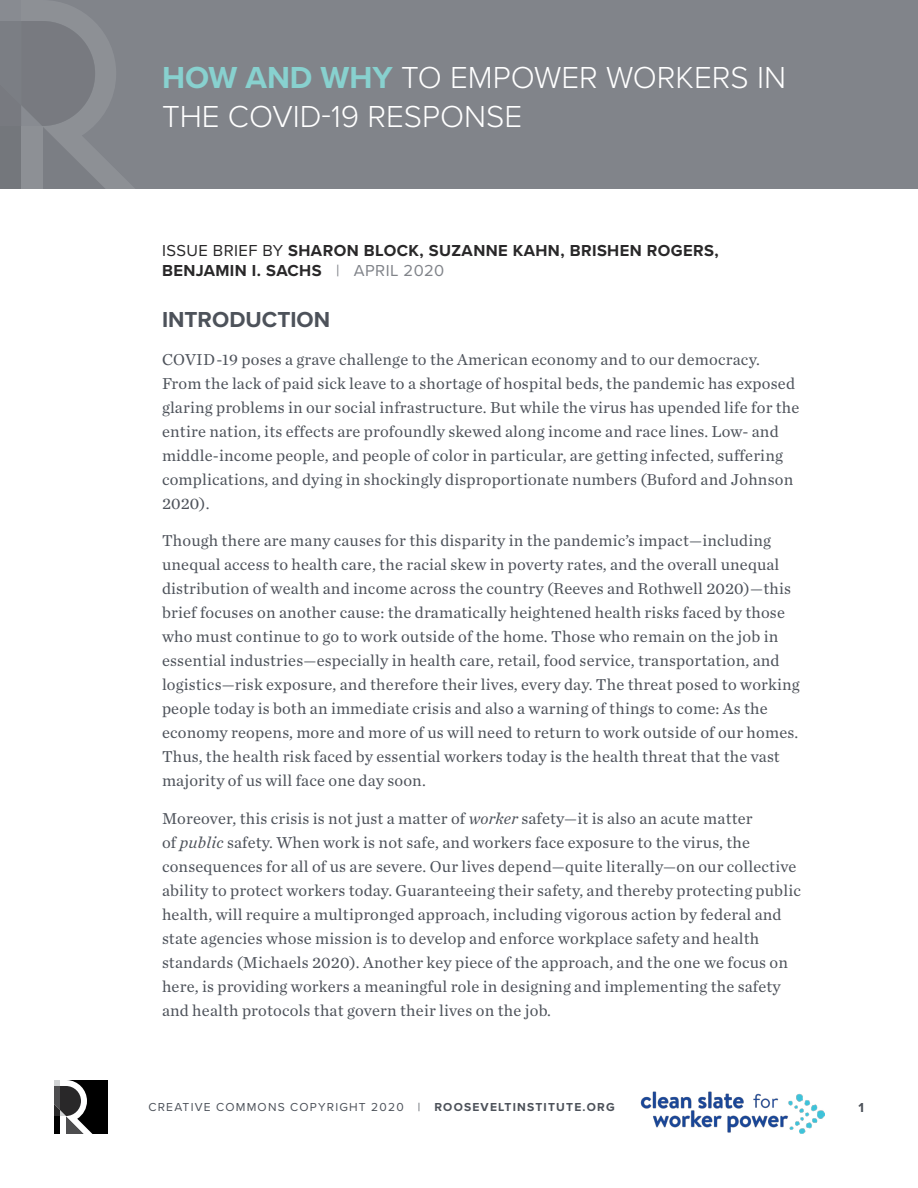
<style>
.page{position:relative;width:918px;height:1188px;background:#fff}
.page>*{position:absolute;margin:0;border:0;box-sizing:border-box;transform-origin:0 0}
.t1{font:300 31.5px/39px "Proxima Nova";color:#fff}
.t2{font:700 22.5px "Proxima Nova";color:#4d525a}
.t3{font:16.5px/24px "Chronicle Text G1";letter-spacing:.01em;color:#4d525a}
.t4{font:700 16.5px/19.5px "Proxima Nova";letter-spacing:.025em;color:#292829}
.t5{font:700 13.5px "Proxima Nova";color:#4d525a}
.t6{font:12px "Proxima Nova";letter-spacing:.1em;color:#4d525a}
.s1{font-weight:700;color:#88d1cf}
.s2{font-weight:400}
.s3{font-weight:400;color:#81848a}
.s4{font-style:italic}
.s5{font-weight:700}
</style>
<div class="page">
<svg style="left:54px;top:1080px;width:54px;height:54px"></svg>
<div style="left:0;top:0;width:918px;height:189px;background:#81848a"></div>
<svg style="left:0;top:0;width:134px;height:189px"></svg>
<img style="left:640px;top:1091px;width:185px;height:43px">
<h1 class="t1" style="left:162px;top:56px;width:626px"><span class="s1">HOW AND WHY</span> TO EMPOWER WORKERS IN<br>THE COVID-19 RESPONSE</h1>
<p class="t4" style="left:162px;top:241px;width:558px"><span class="s2">ISSUE BRIEF BY</span> SHARON BLOCK, SUZANNE KAHN, BRISHEN ROGERS,<br>BENJAMIN I. SACHS <span class="s3">| APRIL 2020</span></p>
<h2 class="t2" style="left:162px;top:303px;width:170px">INTRODUCTION</h2>
<p class="t3" style="left:162px;top:346px;width:639px">COVID-19 poses a grave challenge to the American economy and to our democracy.<br>From the lack of paid sick leave to a shortage of hospital beds, the pandemic has exposed glaring problems in our social infrastructure. But while the virus has upended life for the entire nation, its effects are profoundly skewed along income and race lines. Low- and middle-income people, and people of color in particular, are getting infected, suffering complications, and dying in shockingly disproportionate numbers (Buford and Johnson 2020).</p>
<p class="t3" style="left:162px;top:528px;width:639px">Though there are many causes for this disparity in the pandemic’s impact—including unequal access to health care, the racial skew in poverty rates, and the overall unequal distribution of wealth and income across the country (Reeves and Rothwell 2020)—this brief focuses on another cause: the dramatically heightened health risks faced by those who must continue to go to work outside of the home. Those who remain on the job in essential industries—especially in health care, retail, food service, transportation, and logistics—risk exposure, and therefore their lives, every day. The threat posed to working people today is both an immediate crisis and also a warning of things to come: As the economy reopens, more and more of us will need to return to work outside of our homes.<br>Thus, the health risk faced by essential workers today is the health threat that the vast majority of us will face one day soon.</p>
<p class="t3" style="left:162px;top:805px;width:640px">Moreover, this crisis is not just a matter of <span class="s4">worker</span> safety—it is also an acute matter<br>of <span class="s4">public</span> safety. When work is not safe, and workers face exposure to the virus, the consequences for all of us are severe. Our lives depend—quite literally—on our collective ability to protect workers today. Guaranteeing their safety, and thereby protecting public health, will require a multipronged approach, including vigorous action by federal and state agencies whose mission is to develop and enforce workplace safety and health standards (Michaels 2020). Another key piece of the approach, and the one we focus on here, is providing workers a meaningful role in designing and implementing the safety and health protocols that govern their lives on the job.</p>
<p class="t6" style="left:148px;top:1098px;width:468px">CREATIVE COMMONS COPYRIGHT 2020 | <span class="s5">ROOSEVELTINSTITUTE.ORG</span></p>
<p class="t5" style="left:858px;top:1097px;width:7px">1</p>
</div>
